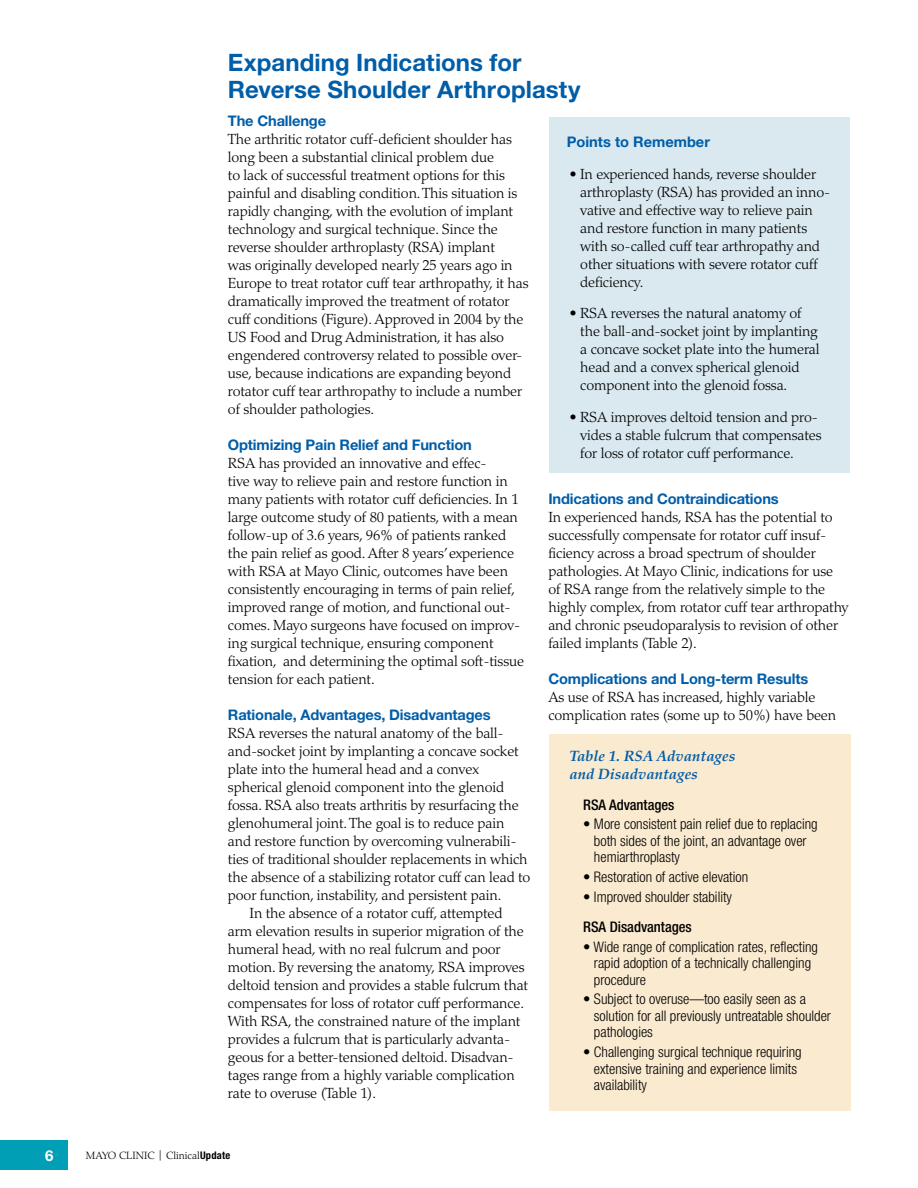
<style>
.page{position:relative;width:918px;height:1188px;background:#fff}
.page>*{position:absolute;margin:0;border:0;box-sizing:border-box;transform-origin:0 0}
.t1{font:700 24px/27px "Helvetica Neue LT Std";letter-spacing:.005em;color:#005da8}
.t2{font:italic 700 15px/18px "Palatino LT Std";color:#005da8}
.t3{font:700 15px "Helvetica Neue LT Std";color:#fff}
.t4{font:300 14.7px/18px "Palatino LT Std";letter-spacing:-.01em;color:#000}
.t5{font:300 condensed 14.7px/16.5px "Helvetica Neue LT Std";color:#000}
.t6{font:700 14.7px "Helvetica Neue LT Std";letter-spacing:-.01em;color:#005da8}
.t7{font:500 condensed 14.7px "Helvetica Neue LT Std";color:#000}
.t8{font:300 10.5px "Palatino LT Std";color:#000}
.s1{font-weight:400}
.s2{font-family:"Helvetica Neue LT Std";font-weight:700;font-stretch:condensed}
</style>
<div class="page">
<div style="left:0;top:1140px;width:68px;height:30px;background:#009fb5"></div>
<div style="left:549px;top:117px;width:300px;height:356px;background:#d9e9ef"></div>
<div style="left:549px;top:734px;width:301px;height:377px;background:#faead0"></div>
<h1 class="t1" style="left:228px;top:49px;width:354px">Expanding Indications for<br>Reverse Shoulder Arthroplasty</h1>
<p class="t6" style="left:228px;top:112px;width:100px">The Challenge</p>
<p class="t4" style="left:228px;top:130px;width:302px">The arthritic rotator cuff-deficient shoulder has long been a substantial clinical problem due<br>to lack of successful treatment options for this painful and disabling condition. This situation is rapidly changing, with the evolution of implant technology and surgical technique. Since the reverse shoulder arthroplasty (RSA) implant<br>was originally developed nearly 25 years ago in Europe to treat rotator cuff tear arthropathy, it has dramatically improved the treatment of rotator cuff conditions (Figure). Approved in 2004 by the US Food and Drug Administration, it has also engendered controversy related to possible over&shy;use, because indications are expanding beyond rotator cuff tear arthropathy to include a number of shoulder pathologies.</p>
<p class="t6" style="left:228px;top:436px;width:245px">Optimizing Pain Relief and Function</p>
<p class="t4" style="left:228px;top:454px;width:298px">RSA has provided an innovative and effec-<br>tive way to relieve pain and restore function in many patients with rotator cuff deficiencies. In 1 large outcome study of 80 patients, with a mean follow-up of 3.6 years, 96% of patients ranked the pain relief as good. After 8 years’ experience with RSA at Mayo Clinic, outcomes have been consistently encouraging in terms of pain relief, improved range of motion, and functional out&shy;comes. Mayo surgeons have focused on improv&shy;ing surgical technique, ensuring component fixation, and determining the optimal soft-tissue tension for each patient.</p>
<p class="t6" style="left:228px;top:706px;width:264px">Rationale, Advantages, Disadvantages</p>
<p class="t4" style="left:228px;top:724px;width:277px">RSA reverses the natural anatomy of the ball-</p>
<p class="t4" style="left:228px;top:742px;width:292px">and-socket joint by implanting a concave socket</p>
<p class="t4" style="left:228px;top:760px;width:252px">plate into the humeral head and a convex</p>
<p class="t4" style="left:228px;top:778px;width:278px">spherical glenoid component into the glenoid</p>
<p class="t4" style="left:228px;top:796px;width:292px">fossa. RSA also treats arthritis by resurfacing the</p>
<p class="t4" style="left:228px;top:814px;width:278px">glenohumeral joint. The goal is to reduce pain</p>
<p class="t4" style="left:228px;top:832px;width:290px">and restore function by overcoming vulnerabili-</p>
<p class="t4" style="left:228px;top:850px;width:301px">ties of traditional shoulder replacements in which</p>
<p class="t4" style="left:228px;top:868px;width:304px">the absence of a stabilizing rotator cuff can lead to</p>
<p class="t4" style="left:228px;top:886px;width:275px">poor function, instability, and persistent pain.</p>
<p class="t4" style="left:250px;top:904px;width:255px">In the absence of a rotator cuff, attempted</p>
<p class="t4" style="left:228px;top:922px;width:297px">arm elevation results in superior migration of the</p>
<p class="t4" style="left:228px;top:940px;width:274px">humeral head, with no real fulcrum and poor</p>
<p class="t4" style="left:228px;top:958px;width:298px">motion. By reversing the anatomy, RSA improves</p>
<p class="t4" style="left:228px;top:976px;width:302px">deltoid tension and provides a stable fulcrum that</p>
<p class="t4" style="left:228px;top:994px;width:298px">compensates for loss of rotator cuff performance.</p>
<p class="t4" style="left:228px;top:1012px;width:294px">With RSA, the constrained nature of the implant</p>
<p class="t4" style="left:228px;top:1030px;width:284px">provides a fulcrum that is particularly advanta-</p>
<p class="t4" style="left:228px;top:1048px;width:287px">geous for a better-tensioned deltoid. Disadvan-</p>
<p class="t4" style="left:228px;top:1066px;width:288px">tages range from a highly variable complication</p>
<p class="t4" style="left:228px;top:1084px;width:150px">rate to overuse (Table 1).</p>
<p class="t6" style="left:567px;top:133px;width:145px">Points to Remember</p>
<p class="t4" style="left:580px;top:165px;width:252px;text-indent:-11px">• In experienced hands, reverse shoulder arthroplasty (RSA) has provided an inno&shy;vative and effective way to relieve pain and restore function in many patients with so-called cuff tear arthropathy and other situations with severe rotator cuff deficiency.</p>
<p class="t4" style="left:580px;top:305px;width:241px;text-indent:-11px">• RSA reverses the natural anatomy of the ball-and-socket joint by implanting a concave socket plate into the humeral head and a convex spherical glenoid component into the glenoid fossa.</p>
<p class="t4" style="left:580px;top:408px;width:243px;text-indent:-11px">• RSA improves deltoid tension and pro&shy;vides a stable fulcrum that compensates for loss of rotator cuff performance.</p>
<p class="t6" style="left:548px;top:490px;width:232px">Indications and Contraindications</p>
<p class="t4" style="left:548px;top:508px;width:302px">In experienced hands, RSA has the potential to successfully compensate for rotator cuff insuf&shy;ficiency across a broad spectrum of shoulder pathologies. At Mayo Clinic, indications for use of RSA range from the relatively simple to the highly complex, from rotator cuff tear arthropathy and chronic pseudoparalysis to revision of other failed implants (Table 2).</p>
<p class="t6" style="left:548px;top:670px;width:261px">Complications and Long-term Results</p>
<p class="t4" style="left:548px;top:688px;width:289px">As use of RSA has increased, highly variable complication rates (some up to 50%) have been</p>
<p class="t2" style="left:570px;top:747px;width:167px">Table 1. RSA Advantages and Disadvantages</p>
<p class="t7" style="left:583px;top:796px;width:93px">RSA Advantages</p>
<p class="t5" style="left:594px;top:816px;width:225px;text-indent:-11px">• More consistent pain relief due to replacing both sides of the joint, an advantage over hemiarthroplasty</p>
<p class="t5" style="left:583px;top:869px;width:167px">• Restoration of active elevation</p>
<p class="t5" style="left:583px;top:888px;width:150px">• Improved shoulder stability</p>
<p class="t7" style="left:583px;top:918px;width:110px">RSA Disadvantages</p>
<p class="t5" style="left:594px;top:938px;width:226px;text-indent:-11px">• Wide range of complication rates, reflecting rapid adoption of a technically challenging procedure</p>
<p class="t5" style="left:594px;top:991px;width:239px;text-indent:-11px">• Subject to overuse—too easily seen as a solution for all previously untreatable shoulder pathologies</p>
<p class="t5" style="left:594px;top:1044px;width:209px;text-indent:-11px">• Challenging surgical technique requiring extensive training and experience limits availability</p>
<p class="t3" style="left:45px;top:1146px;width:10px">6</p>
<p class="t8" style="left:86px;top:1149px;width:146px">MAYO CLINIC <span class="s1">|</span> Clinical<span class="s2">Update</span></p>
</div>
